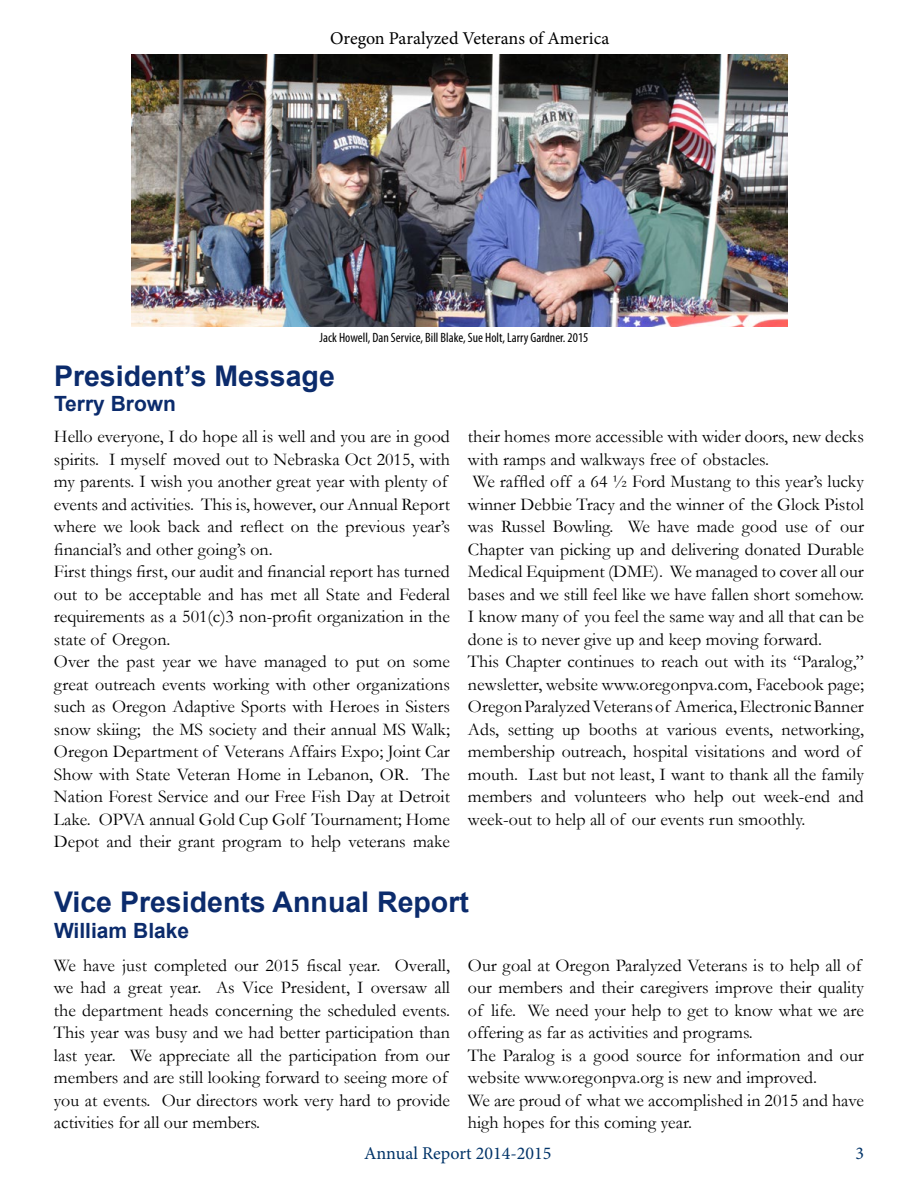
<style>
.page{position:relative;width:918px;height:1188px;background:#fff}
.page>*{position:absolute;margin:0;border:0;box-sizing:border-box;transform-origin:0 0}
.t1{font:700 28.5px "Arial";color:#0b2b6c}
.t2{font:700 21px "Arial";color:#0b2b6c}
.t3{font:18px/22.5px "Garamond";color:#000}
.t4{font:18px "Minion Pro";color:#000}
.t5{font:18px "Minion Pro";color:#003368}
.t6{font:condensed 13.5px "Myriad Pro";color:#000}
</style>
<div class="page">
<img style="left:131px;top:54px;width:656px;height:273px">
<p class="t4" style="left:330px;top:26px;width:281px">Oregon Paralyzed Veterans of America</p>
<p class="t6" style="left:320px;top:329px;width:270px">Jack Howell, Dan Service, Bill Blake, Sue Holt, Larry Gardner. 2015</p>
<h1 class="t1" style="left:54px;top:356px;width:282px">President’s Message</h1>
<p class="t2" style="left:54px;top:389px;width:124px">Terry Brown</p>
<p class="t3" style="left:54px;top:425px;width:398px">Hello everyone, I do hope all is well and you are in good spirits. I myself moved out to Nebraska Oct 2015, with my parents. I wish you another great year with plenty of events and activities. This is, however, our Annual Report where we look back and reflect on the previous year’s financial’s and other going’s on.<br>First things first, our audit and financial report has turned out to be acceptable and has met all State and Federal requirements as a 501(c)3 non-profit organization in the state of Oregon.<br>Over the past year we have managed to put on some great outreach events working with other organizations such as Oregon Adaptive Sports with Heroes in Sisters snow skiing; the MS society and their annual MS Walk; Oregon Department of Veterans Affairs Expo; Joint Car Show with State Veteran Home in Lebanon, OR. The Nation Forest Service and our Free Fish Day at Detroit Lake. OPVA annual Gold Cup Golf Tournament; Home Depot and their grant program to help veterans make</p>
<p class="t3" style="left:468px;top:425px;width:398px">their homes more accessible with wider doors, new decks with ramps and walkways free of obstacles.<br>We raffled off a 64 ½ Ford Mustang to this year’s lucky winner Debbie Tracy and the winner of the Glock Pistol was Russel Bowling. We have made good use of our Chapter van picking up and delivering donated Durable Medical Equipment (DME). We managed to cover all our bases and we still feel like we have fallen short somehow.<br>I know many of you feel the same way and all that can be done is to never give up and keep moving forward.<br>This Chapter continues to reach out with its “Paralog,” newsletter, website www.oregonpva.com, Facebook page; Oregon Paralyzed Veterans of America, Electronic Banner Ads, setting up booths at various events, networking, membership outreach, hospital visitations and word of mouth. Last but not least, I want to thank all the family members and volunteers who help out week-end and week-out to help all of our events run smoothly.</p>
<h1 class="t1" style="left:54px;top:882px;width:416px">Vice Presidents Annual Report</h1>
<p class="t2" style="left:54px;top:915px;width:137px">William Blake</p>
<p class="t3" style="left:54px;top:953px;width:398px">We have just completed our 2015 fiscal year. Overall, we had a great year. As Vice President, I oversaw all the department heads concerning the scheduled events.<br>This year was busy and we had better participation than last year. We appreciate all the participation from our members and are still looking forward to seeing more of you at events. Our directors work very hard to provide activities for all our members.</p>
<p class="t3" style="left:468px;top:953px;width:398px">Our goal at Oregon Paralyzed Veterans is to help all of our members and their caregivers improve their quality of life. We need your help to get to know what we are offering as far as activities and programs.<br>The Paralog is a good source for information and our website www.oregonpva.org is new and improved.<br>We are proud of what we accomplished in 2015 and have high hopes for this coming year.</p>
<p class="t5" style="left:364px;top:1141px;width:189px">Annual Report 2014-2015</p>
<p class="t5" style="left:856px;top:1141px;width:10px">3</p>
</div>
